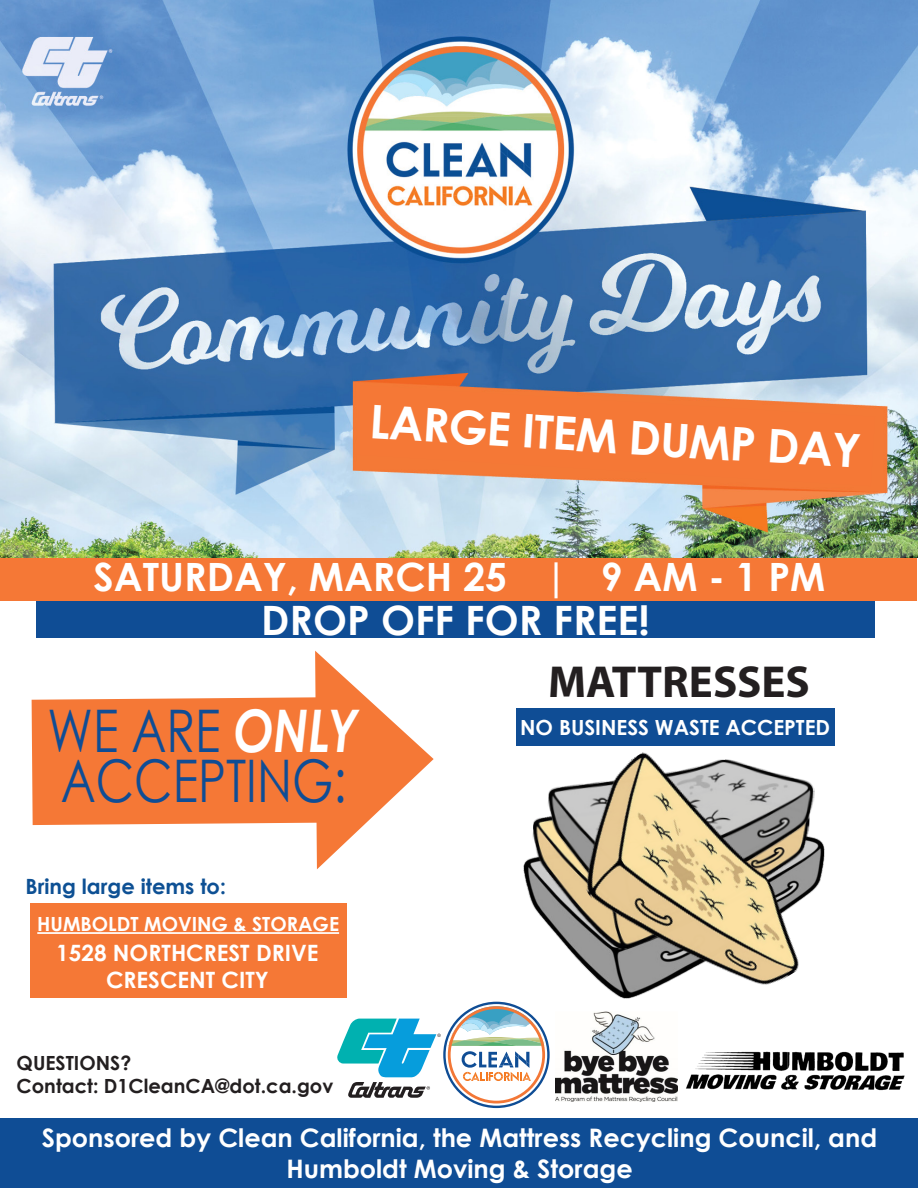
<style>
.page{position:relative;width:918px;height:1188px;background:#fff}
.page>*{position:absolute;margin:0;border:0;box-sizing:border-box;transform-origin:0 0}
.t1{font:58.8px/50.1px "Century Gothic";color:#0f4d95;scale:.81 1}
.t2{font:700 46.5px "Century Gothic";color:#fff}
.t3{font:700 45px "Myriad Pro";color:#231f20}
.t4{font:700 40.5px "Century Gothic";color:#fff}
.t5{font:700 39px "Century Gothic";color:#fff}
.t6{font:700 25.5px/30.6px "Century Gothic";color:#fff;text-align:center}
.t7{font:700 22.5px "Century Gothic";color:#fff}
.t8{font:700 21px "Century Gothic";color:#0d5094}
.t9{font:700 20.85px "Century Gothic";color:#fff}
.t10{font:700 19.5px "Century Gothic";color:#231f20}
.t11{font:700 19.5px "Century Gothic";color:#fff}
.s1{font-weight:700;font-style:italic;color:#fff}
</style>
<div class="page">
<div style="left:30px;top:904px;width:316px;height:94px;background:#f57836"></div>
<div style="left:0;top:524px;width:916px;height:77px;background:#f57836"></div>
<img style="left:0;top:0;width:918px;height:557px">
<svg style="left:356px;top:385px;width:519px;height:101px;background:#ec844e"></svg>
<svg style="left:31px;top:650px;width:287px;height:220px"></svg>
<svg style="left:315px;top:651px;width:119px;height:218px"></svg>
<div style="left:516px;top:709px;width:318px;height:37px;background:#0f4d95"></div>
<img style="left:523px;top:838px;width:301px;height:57px">
<img style="left:529px;top:818px;width:11px;height:98px">
<img style="left:540px;top:752px;width:277px;height:291px">
<hr style="left:37px;top:932px;width:302px;height:2px;background:#fff">
<div style="left:36px;top:601px;width:839px;height:37px;background:#0f4d95"></div>
<div style="left:1px;top:1118px;width:917px;height:70px;background:#0f4d95"></div>
<img style="left:556px;top:1006px;width:121px;height:96px">
<svg style="left:448px;top:1006px;width:97px;height:98px"></svg>
<div style="left:443px;top:1002px;width:107px;height:106px;border:2px solid #0f4d95;border-radius:50%"></div>
<svg style="left:449px;top:1006px;width:95px;height:75px"></svg>
<svg style="left:337px;top:1018px;width:104px;height:80px"></svg>
<img style="left:681px;top:1042px;width:224px;height:49px">
<h1 class="t2" style="left:372px;top:388px;width:493px;rotate:3deg">LARGE ITEM DUMP DAY</h1>
<p class="t5" style="left:94px;top:547px;width:415px">SATURDAY, MARCH 25</p>
<p class="t5" style="left:545px;top:547px;width:282px">| 9 AM - 1 PM</p>
<p class="t4" style="left:261px;top:589px;width:390px">DROP OFF FOR FREE!</p>
<p class="t3" style="left:548px;top:653px;width:263px">MATTRESSES</p>
<h2 class="t1" style="left:48px;top:705px;width:386px">WE ARE <span class="s1">ONLY<br></span>ACCEPTING:</h2>
<p class="t9" style="left:520px;top:712px;width:311px">NO BUSINESS WASTE ACCEPTED</p>
<h2 class="t8" style="left:26px;top:870px;width:202px">Bring large items to:</h2>
<p class="t11" style="left:37px;top:909px;width:303px">HUMBOLDT MOVING &amp; STORAGE</p>
<p class="t7" style="left:56px;top:936px;width:264px">1528 NORTHCREST DRIVE</p>
<p class="t7" style="left:106px;top:963px;width:164px">CRESCENT CITY</p>
<h2 class="t10" style="left:17px;top:1048px;width:116px">QUESTIONS?</h2>
<p class="t10" style="left:17px;top:1071px;width:318px">Contact: D1CleanCA@dot.ca.gov</p>
<p class="t6" style="left:42px;top:1122px;width:837px">Sponsored by Clean California, the Mattress Recycling Council, and<br>Humboldt Moving &amp; Storage</p>
</div>
